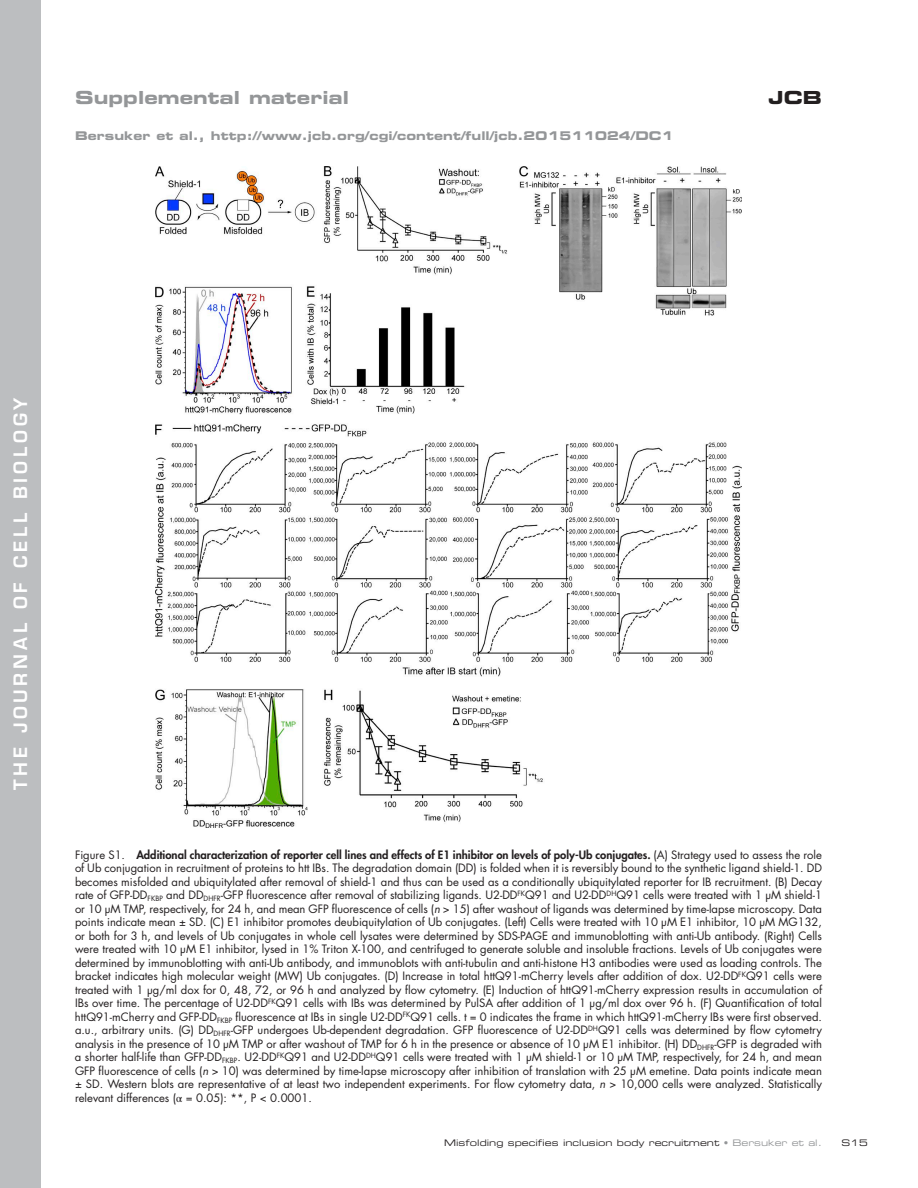
<style>
.page{position:relative;width:918px;height:1188px;background:#fff}
.page>*{position:absolute;margin:0;border:0;box-sizing:border-box;transform-origin:0 0}
.t1{font:600 18px "Eurostile LT Std";letter-spacing:.205em;color:#fff}
.t2{font:18px "Eurostile LT Std Bold Ex 2";letter-spacing:.005em;color:#949698}
.t3{font:18px "Eurostile LT Std Bold Ex 2";color:#231f20}
.t4{font:12px "Eurostile LT Std Bold Ex 2";letter-spacing:.005em;color:#949698}
.t5{font:11.25px/13.5px "Futura Std";color:#231f20;text-align:justify}
.t6{font:9px "Eurostile LT Std Ex 2";color:#231f20}
.s1{font-weight:800}
.s2{font-style:italic}
.s3{font-family:"STIX General"}
.s4{color:#949698}
</style>
<div class="page">
<div style="left:0;top:0;width:40px;height:1188px;background:#bcbec0"></div>
<img style="left:156px;top:166px;width:585px;height:661px">
<h1 class="t2" style="left:75px;top:85px;width:275px">Supplemental material</h1>
<p class="t4" style="left:75px;top:127px;width:600px">Bersuker et al., http://www.jcb.org/cgi/content/full/jcb.201511024/DC1</p>
<h1 class="t3" style="left:769px;top:84px;width:55px">JCB</h1>
<h1 class="t1" style="left:9px;top:790px;width:395px;rotate:-90deg">THE JOURNAL OF CELL BIOLOGY</h1>
<p class="t5" style="left:75px;top:848px;width:749px">Figure S1. <span class="s1">Additional characterization of reporter cell lines and effects of E1 inhibitor on levels of poly-Ub conjugates.</span> (A) Strategy used to assess the role of Ub conjugation in recruitment of proteins to htt IBs. The degradation domain (DD) is folded when it is reversibly bound to the synthetic ligand shield-1. DD becomes misfolded and ubiquitylated after removal of shield-1 and thus can be used as a conditionally ubiquitylated reporter for IB recruitment. (B) Decay rate of GFP-DD<sub>FKBP</sub> and DD<sub>DHFR</sub>-GFP fluorescence after removal of stabilizing ligands. U2-DD<sup>FK</sup>Q91 and U2-DD<sup>DH</sup>Q91 cells were treated with 1 µM shield-1 or 10 µM TMP, respectively, for 24 h, and mean GFP fluorescence of cells (<span class="s2">n</span> &gt; 15) after washout of ligands was determined by time-lapse microscopy. Data points indicate mean ± SD. (C) E1 inhibitor promotes deubiquitylation of Ub conjugates. (Left) Cells were treated with 10 µM E1 inhibitor, 10 µM MG132, or both for 3 h, and levels of Ub conjugates in whole cell lysates were determined by SDS-PAGE and immunoblotting with anti-Ub antibody. (Right) Cells were treated with 10 µM E1 inhibitor, lysed in 1% Triton X-100, and centrifuged to generate soluble and insoluble fractions. Levels of Ub conjugates were determined by immunoblotting with anti-Ub antibody, and immunoblots with anti-tubulin and anti-histone H3 antibodies were used as loading controls. The bracket indicates high molecular weight (MW) Ub conjugates. (D) Increase in total httQ91-mCherry levels after addition of dox. U2-DD<sup>FK</sup>Q91 cells were treated with 1 µg/ml dox for 0, 48, 72, or 96 h and analyzed by flow cytometry. (E) Induction of httQ91-mCherry expression results in accumulation of IBs over time. The percentage of U2-DD<sup>FK</sup>Q91 cells with IBs was determined by PulSA after addition of 1 µg/ml dox over 96 h. (F) Quantification of total httQ91-mCherry and GFP-DD<sub>FKBP</sub> fluorescence at IBs in single U2-DD<sup>FK</sup>Q91 cells. t = 0 indicates the frame in which httQ91-mCherry IBs were first observed. a.u., arbitrary units. (G) DD<sub>DHFR</sub>-GFP undergoes Ub-dependent degradation. GFP fluorescence of U2-DD<sup>DH</sup>Q91 cells was determined by flow cytometry analysis in the presence of 10 µM TMP or after washout of TMP for 6 h in the presence or absence of 10 µM E1 inhibitor. (H) DD<sub>DHFR</sub>-GFP is degraded with a shorter half-life than GFP-DD<sub>FKBP</sub>. U2-DD<sup>FK</sup>Q91 and U2-DD<sup>DH</sup>Q91 cells were treated with 1 µM shield-1 or 10 µM TMP, respectively, for 24 h, and mean GFP fluorescence of cells (<span class="s2">n</span> &gt; 10) was determined by time-lapse microscopy after inhibition of translation with 25 µM emetine. Data points indicate mean ± SD. Western blots are representative of at least two independent experiments. For flow cytometry data, <span class="s2">n</span> &gt; 10,000 cells were analyzed. Statistically relevant differences (<span class="s3">α</span> = 0.05): **, P &lt; 0.0001.</p>
<p class="t6" style="left:444px;top:1136px;width:379px">Misfolding specifies inclusion body recruitment <span class="s4">• Bersuker et al.</span></p>
<p class="t6" style="left:842px;top:1136px;width:28px">S15</p>
</div>
